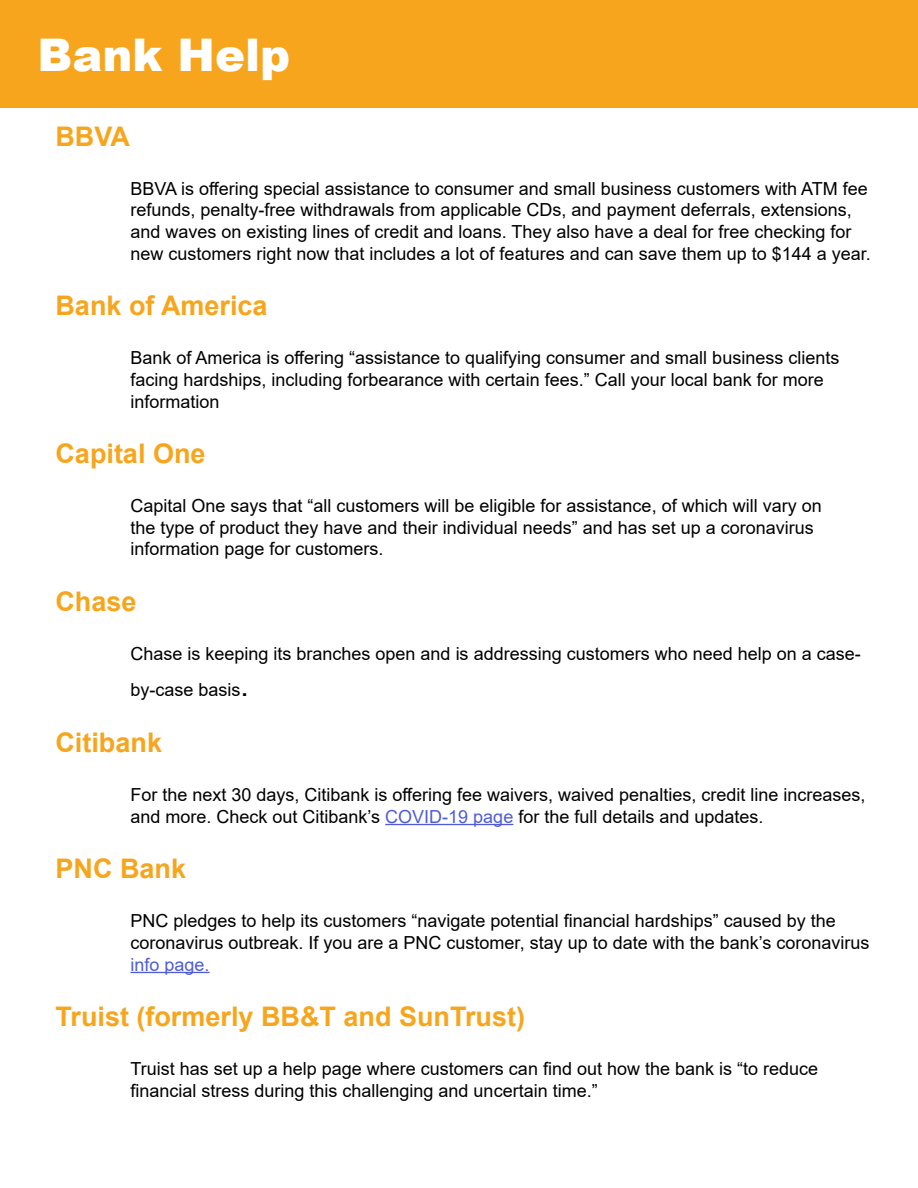
<style>
.page{position:relative;width:918px;height:1188px;background:#fff}
.page>*{position:absolute;margin:0;border:0;box-sizing:border-box;transform-origin:0 0}
.t1{font:900 45px "Arial";color:#fff}
.t2{font:700 27px "Arial";color:#f7a51c}
.t3{font:18px/21.6px "Arial";color:#000}
.t4{font:18px "Arial";color:#4f5cd6}
.s1{font-size:30px}
.s2{color:#4f5cd6}
</style>
<div class="page">
<div style="left:0;top:0;width:918px;height:108px;background:#f7a51c"></div>
<hr style="left:385px;top:824px;width:128px;height:1px;background:#4f5cd6">
<hr style="left:130px;top:972px;width:80px;height:1px;background:#4f5cd6">
<h1 class="t1" style="left:38px;top:22px;width:254px">Bank Help</h1>
<h2 class="t2" style="left:56px;top:117px;width:76px">BBVA</h2>
<p class="t3" style="left:130px;top:178px;width:742px">BBVA is offering special assistance to consumer and small business customers with ATM fee refunds, penalty-free withdrawals from applicable CDs, and payment deferrals, extensions, and waves on existing lines of credit and loans. They also have a deal for free checking for new customers right now that includes a lot of features and can save them up to $144 a year.</p>
<h2 class="t2" style="left:56px;top:287px;width:214px">Bank of America</h2>
<p class="t3" style="left:130px;top:347px;width:710px">Bank of America is offering “assistance to qualifying consumer and small business clients facing hardships, including forbearance with certain fees.” Call your local bank for more information</p>
<h2 class="t2" style="left:56px;top:435px;width:152px">Capital One</h2>
<p class="t3" style="left:130px;top:495px;width:693px">Capital One says that “all customers will be eligible for assistance, of which will vary on the type of product they have and their individual needs” and has set up a coronavirus information page for customers.</p>
<h2 class="t2" style="left:56px;top:583px;width:83px">Chase</h2>
<p class="t3" style="left:130px;top:636px;width:732px;line-height:36px">Chase is keeping its branches open and is addressing customers who need help on a case&shy;by-case basis<span class="s1">.</span></p>
<h2 class="t2" style="left:56px;top:723px;width:108px">Citibank</h2>
<p class="t3" style="left:130px;top:784px;width:736px">For the next 30 days, Citibank is offering fee waivers, waived penalties, credit line increases, and more. Check out Citibank’s <span class="s2">COVID-19 page</span> for the full details and updates.</p>
<h2 class="t2" style="left:56px;top:850px;width:132px">PNC Bank</h2>
<p class="t3" style="left:130px;top:910px;width:741px">PNC pledges to help its customers “navigate potential financial hardships” caused by the coronavirus outbreak. If you are a PNC customer, stay up to date with the bank’s coronavirus</p>
<p class="t4" style="left:130px;top:952px;width:81px">info page.</p>
<h2 class="t2" style="left:56px;top:998px;width:471px">Truist (formerly BB&amp;T and SunTrust)</h2>
<p class="t3" style="left:130px;top:1058px;width:689px">Truist has set up a help page where customers can find out how the bank is “to reduce financial stress during this challenging and uncertain time.”</p>
</div>
